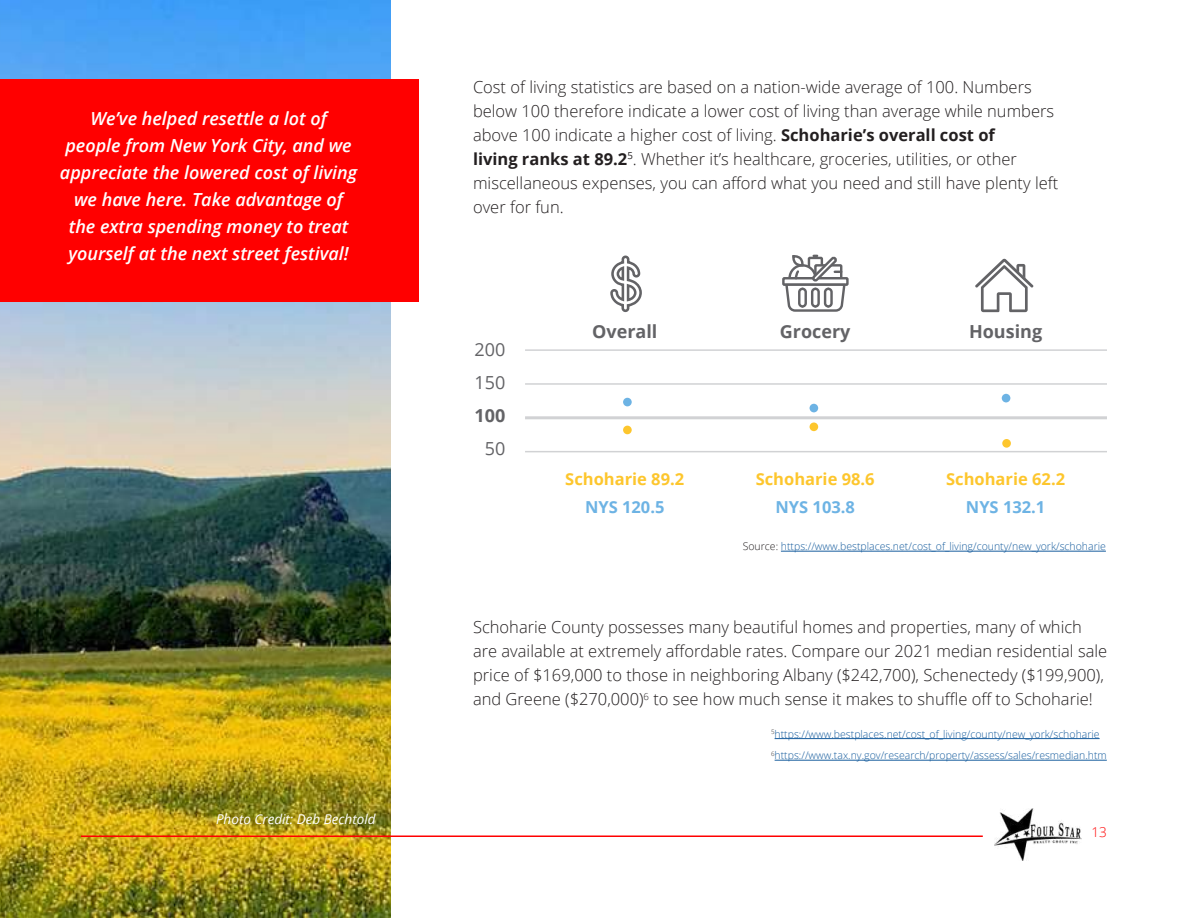
<style>
.page{position:relative;width:1188px;height:918px;background:#fff}
.page>*{position:absolute;margin:0;border:0;box-sizing:border-box;transform-origin:0 0}
.t1{font:italic 600 18px/27px "Open Sans";color:#fff;text-align:center}
.t2{font:700 18px "Open Sans";color:#636366}
.t3{font:18px/33px "Open Sans";color:#636366}
.t4{font:300 16.5px/24px "Open Sans";color:#231f20}
.t5{font:700 16.5px "Open Sans";color:#fdc62d}
.t6{font:700 16.5px "Open Sans";color:#6db3e4}
.t7{font:italic 13.5px "Open Sans";color:#fff}
.t8{font:300 13.5px "Open Sans";color:#f00}
.t9{font:300 10.5px/21.6px "Open Sans";color:#175d9e}
.s1{font-weight:700}
.s2{color:#231f20}
</style>
<div class="page">
<img style="left:0;top:0;width:391px;height:918px">
<hr style="left:525px;top:349px;width:582px;height:2px;background:#d1d2d4">
<hr style="left:525px;top:416px;width:582px;height:3px;background:#d1d2d4">
<hr style="left:525px;top:383px;width:582px;height:2px;background:#d1d2d4">
<hr style="left:525px;top:451px;width:582px;height:1px;background:#d1d2d4">
<div style="left:810px;top:423px;width:8px;height:8px;background:#fdc62d;border-radius:50%"></div>
<div style="left:1002px;top:439px;width:9px;height:9px;background:#fdc62d;border-radius:50%"></div>
<div style="left:623px;top:398px;width:9px;height:8px;background:#6db3e4;border-radius:50%"></div>
<div style="left:810px;top:404px;width:8px;height:8px;background:#6db3e4;border-radius:50%"></div>
<div style="left:1002px;top:394px;width:8px;height:8px;background:#6db3e4;border-radius:50%"></div>
<div style="left:623px;top:426px;width:9px;height:8px;background:#fdc62d;border-radius:50%"></div>
<hr style="left:781px;top:551px;width:325px;height:1px;background:#175d9e">
<img style="left:994px;top:808px;width:87px;height:52px">
<hr style="left:81px;top:836px;width:902px;height:1px;background:#f00">
<div style="left:0;top:79px;width:418px;height:222px;background:#f00"></div>
<hr style="left:775px;top:738px;width:325px;height:1px;background:#175d9e">
<hr style="left:775px;top:760px;width:332px;height:1px;background:#175d9e">
<div style="left:782px;top:277px;width:67px;height:9px;border:2px solid #636366"></div>
<svg style="left:784px;top:254px;width:63px;height:58px"></svg>
<svg style="left:975px;top:259px;width:58px;height:53px"></svg>
<svg style="left:610px;top:255px;width:32px;height:58px"></svg>
<p class="t1" style="left:60px;top:105px;width:299px">We’ve helped resettle a lot of<br>people from New York City, and we appreciate the lowered cost of living we have here. Take advantage of the extra spending money to treat yourself at the next street festival!</p>
<p class="t7" style="left:216px;top:809px;width:161px">Photo Credit: Deb Bechtold</p>
<p class="t4" style="left:473px;top:74px;width:587px">Cost of living statistics are based on a nation-wide average of 100. Numbers below 100 therefore indicate a lower cost of living than average while numbers above 100 indicate a higher cost of living. <span class="s1">Schoharie’s overall cost of<br>living ranks at 89.2</span><sup>5</sup>. Whether it’s healthcare, groceries, utilities, or other miscellaneous expenses, you can afford what you need and still have plenty left over for fun.</p>
<p class="t3" style="left:474px;top:333px;width:32px">200<br>150</p>
<p class="t2" style="left:474px;top:403px;width:32px">100</p>
<p class="t3" style="left:485px;top:432px;width:22px">50</p>
<p class="t2" style="left:592px;top:319px;width:67px">Overall</p>
<p class="t5" style="left:565px;top:467px;width:120px">Schoharie 89.2</p>
<p class="t6" style="left:585px;top:496px;width:81px">NYS 120.5</p>
<p class="t2" style="left:780px;top:319px;width:72px">Grocery</p>
<p class="t5" style="left:756px;top:467px;width:120px">Schoharie 98.6</p>
<p class="t6" style="left:775px;top:496px;width:81px">NYS 103.8</p>
<p class="t2" style="left:969px;top:319px;width:75px">Housing</p>
<p class="t5" style="left:946px;top:467px;width:120px">Schoharie 62.2</p>
<p class="t6" style="left:966px;top:496px;width:81px">NYS 132.1</p>
<p class="t9" style="left:743px;top:535px;width:365px"><span class="s2">Source:</span> https://www.bestplaces.net/cost_of_living/county/new_york/schoharie</p>
<p class="t4" style="left:473px;top:615px;width:636px">Schoharie County possesses many beautiful homes and properties, many of which are available at extremely affordable rates. Compare our 2021 median residential sale price of $169,000 to those in neighboring Albany ($242,700), Schenectedy ($199,900), and Greene ($270,000)<sup>6</sup> to see how much sense it makes to shuffle off to Schoharie!</p>
<p class="t9" style="left:771px;top:723px;width:337px"><sup>5</sup>https://www.bestplaces.net/cost_of_living/county/new_york/schoharie<br><sup>6</sup>https://www.tax.ny.gov/research/property/assess/sales/resmedian.htm</p>
<p class="t8" style="left:1092px;top:823px;width:17px">13</p>
</div>
